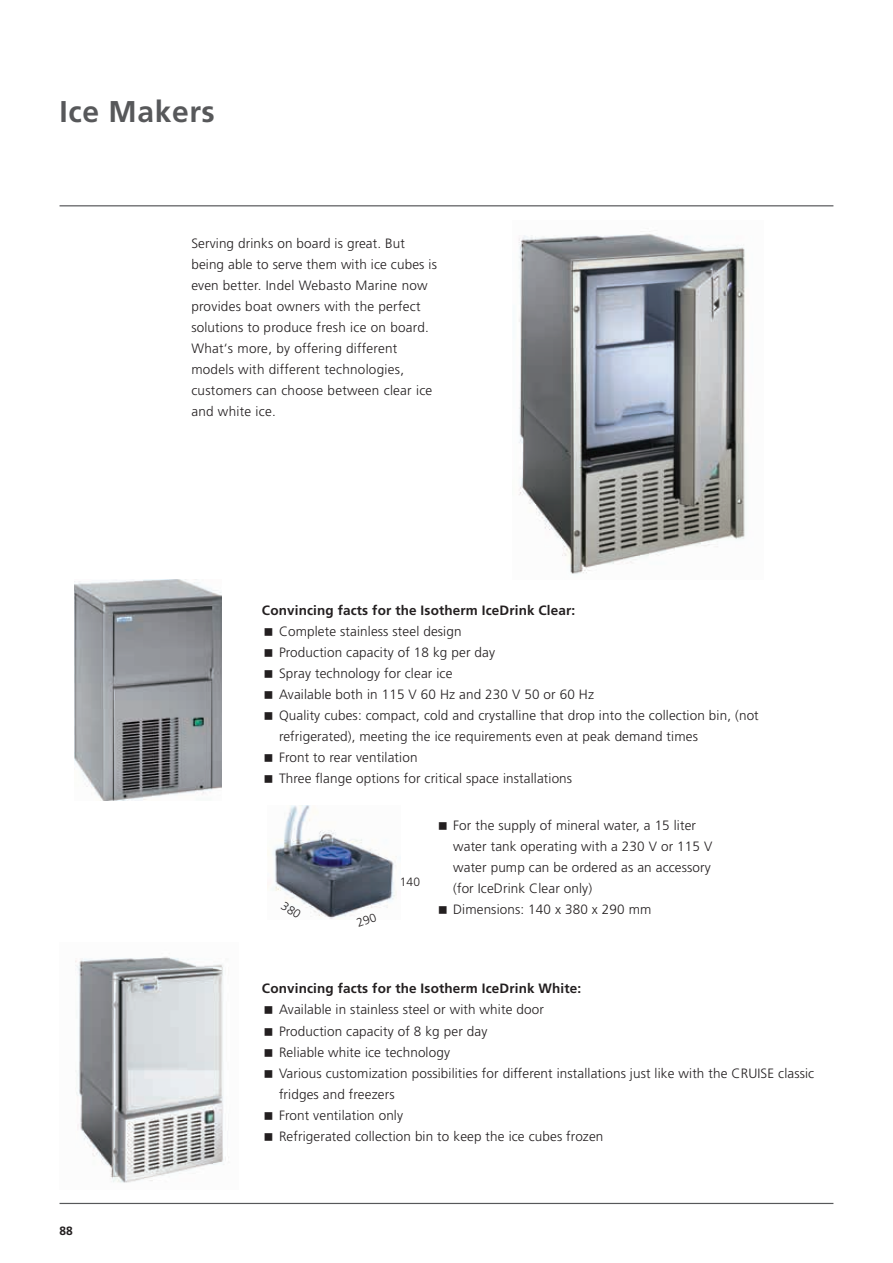
<style>
.page{position:relative;width:893px;height:1263px;background:#fff}
.page>*{position:absolute;margin:0;border:0;box-sizing:border-box;transform-origin:0 0}
.t1{font:700 30px "Frutiger";letter-spacing:.02em;color:#57585a}
.t2{font:300 13.5px/21px "Frutiger";letter-spacing:.01em;color:#231f20}
.t3{font:700 13.5px "Frutiger";letter-spacing:.01em;color:#231f20}
.t4{font:300 12px "Frutiger";color:#231f20}
.t5{font:700 12px "Frutiger";color:#231f20}
</style>
<div class="page">
<hr style="left:60px;top:205px;width:773px;height:1px;background:#57585a">
<hr style="left:60px;top:1203px;width:773px;height:1px;background:#57585a">
<img style="left:519px;top:231px;width:226px;height:343px">
<img style="left:75px;top:580px;width:147px;height:221px">
<img style="left:75px;top:957px;width:151px;height:226px">
<img style="left:267px;top:806px;width:130px;height:113px">
<svg style="left:281px;top:901px;width:20px;height:18px"></svg>
<svg style="left:356px;top:912px;width:21px;height:7px"></svg>
<h1 class="t1" style="left:60px;top:94px;width:157px">Ice Makers</h1>
<p class="t2" style="left:191px;top:233px;width:247px">Serving drinks on board is great. But being able to serve them with ice cubes is even better. Indel Webasto Marine now provides boat owners with the perfect solutions to produce fresh ice on board.<br>What‘s more, by offering different models with different technologies, customers can choose between clear ice and white ice.</p>
<p class="t3" style="left:262px;top:603px;width:315px">Convincing facts for the Isotherm IceDrink Clear:</p>
<p class="t2" style="left:279px;top:621px;width:481px">Complete stainless steel design<br>Production capacity of 18 kg per day<br>Spray technology for clear ice<br>Available both in 115 V 60 Hz and 230 V 50 or 60 Hz<br>Quality cubes: compact, cold and crystalline that drop into the collection bin, (not refrigerated), meeting the ice requirements even at peak demand times<br>Front to rear ventilation<br>Three flange options for critical space installations</p>
<p class="t4" style="left:400px;top:875px;width:22px">140</p>
<p class="t2" style="left:453px;top:815px;width:261px">For the supply of mineral water, a 15 liter water tank operating with a 230 V or 115 V water pump can be ordered as an accessory (for IceDrink Clear only)<br>Dimensions: 140 x 380 x 290 mm</p>
<p class="t5" style="left:60px;top:1224px;width:15px">88</p>
<p class="t3" style="left:262px;top:981px;width:321px">Convincing facts for the Isotherm IceDrink White:</p>
<p class="t2" style="left:279px;top:999px;width:537px">Available in stainless steel or with white door<br>Production capacity of 8 kg per day<br>Reliable white ice technology<br>Various customization possibilities for different installations just like with the CRUISE classic fridges and freezers<br>Front ventilation only<br>Refrigerated collection bin to keep the ice cubes frozen</p>
</div>
